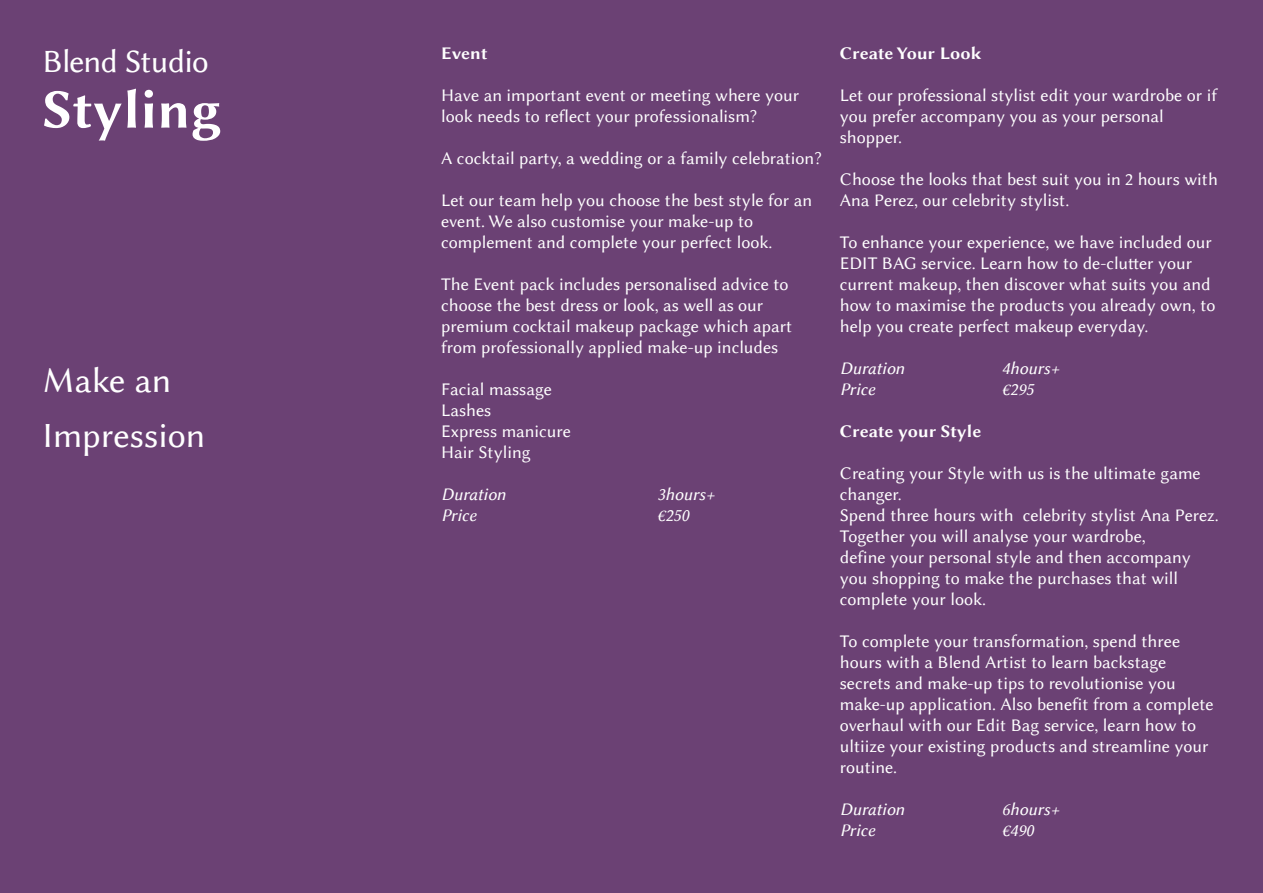
<style>
.page{position:relative;width:1263px;height:893px;background:#6b4174}
.page>*{position:absolute;margin:0;border:0;box-sizing:border-box;transform-origin:0 0}
.t1{font:55.65px "Lin Biolinum B";color:#fff}
.t2{font:36px "Lin Biolinum";color:#fff}
.t3{font:33px "Lin Biolinum";letter-spacing:-.025em;color:#fff}
.t4{font:18px/21px "Lin Biolinum";color:#fff}
.t5{font:18px "Lin Biolinum I";color:#fff}
.t6{font:18px "Lin Biolinum B";color:#fff}
</style>
<div class="page">
<p class="t3" style="left:43px;top:43px;width:168px">Blend Studio</p>
<p class="t1" style="left:43px;top:71px;width:181px">Styling</p>
<p class="t2" style="left:43px;top:359px;width:130px">Make an</p>
<p class="t2" style="left:43px;top:415px;width:164px">Impression</p>
<p class="t6" style="left:441px;top:40px;width:48px">Event</p>
<p class="t4" style="left:441px;top:84px;width:359px">Have an important event or meeting where your look needs to reflect your professionalism?</p>
<p class="t4" style="left:441px;top:147px;width:382px">A cocktail party, a wedding or a family celebration?</p>
<p class="t4" style="left:441px;top:189px;width:372px">Let our team help you choose the best style for an event. We also customise your make-up to</p>
<p class="t4" style="left:441px;top:231px;width:333px">complement and complete your perfect look.</p>
<p class="t4" style="left:441px;top:273px;width:349px">The Event pack includes personalised advice to choose the best dress or look, as well as our</p>
<p class="t4" style="left:441px;top:315px;width:353px">premium cocktail makeup package which apart from professionally applied make-up includes</p>
<p class="t4" style="left:441px;top:378px;width:112px">Facial massage</p>
<p class="t4" style="left:441px;top:399px;width:52px">Lashes</p>
<p class="t4" style="left:441px;top:420px;width:131px">Express manicure</p>
<p class="t4" style="left:441px;top:441px;width:91px">Hair Styling</p>
<p class="t5" style="left:441px;top:483px;width:66px">Duration</p>
<p class="t5" style="left:657px;top:483px;width:59px">3hours+</p>
<p class="t5" style="left:441px;top:504px;width:37px">Price</p>
<p class="t5" style="left:657px;top:504px;width:33px">€250</p>
<p class="t6" style="left:840px;top:40px;width:143px">Create Your Look</p>
<p class="t4" style="left:840px;top:84px;width:379px">Let our professional stylist edit your wardrobe or if you prefer accompany you as your personal</p>
<p class="t4" style="left:840px;top:126px;width:64px">shopper.</p>
<p class="t4" style="left:840px;top:168px;width:380px">Choose the looks that best suit you in 2 hours with<br>Ana Perez, our celebrity stylist.</p>
<p class="t4" style="left:840px;top:231px;width:377px">To enhance your experience, we have included our EDIT BAG service. Learn how to de-clutter your current makeup, then discover what suits you and how to maximise the products you already own, to help you create perfect makeup everyday.</p>
<p class="t5" style="left:840px;top:357px;width:66px">Duration</p>
<p class="t5" style="left:1002px;top:357px;width:59px">4hours+</p>
<p class="t5" style="left:840px;top:378px;width:37px">Price</p>
<p class="t5" style="left:1002px;top:378px;width:33px">€295</p>
<p class="t6" style="left:840px;top:418px;width:143px">Create your Style</p>
<p class="t4" style="left:840px;top:462px;width:362px">Creating your Style with us is the ultimate game changer.</p>
<p class="t4" style="left:840px;top:504px;width:380px">Spend three hours with celebrity stylist Ana Perez.<br>Together you will analyse your wardrobe,</p>
<p class="t4" style="left:840px;top:546px;width:353px">define your personal style and then accompany you shopping to make the purchases that will</p>
<p class="t4" style="left:840px;top:588px;width:148px">complete your look.</p>
<p class="t4" style="left:840px;top:630px;width:342px">To complete your transformation, spend three hours with a Blend Artist to learn backstage</p>
<p class="t4" style="left:840px;top:672px;width:375px">secrets and make-up tips to revolutionise you make-up application. Also benefit from a complete overhaul with our Edit Bag service, learn how to ultiize your existing products and streamline your routine.</p>
<p class="t5" style="left:840px;top:798px;width:66px">Duration</p>
<p class="t5" style="left:1002px;top:798px;width:59px">6hours+</p>
<p class="t5" style="left:840px;top:819px;width:37px">Price</p>
<p class="t5" style="left:1002px;top:819px;width:33px">€490</p>
</div>
